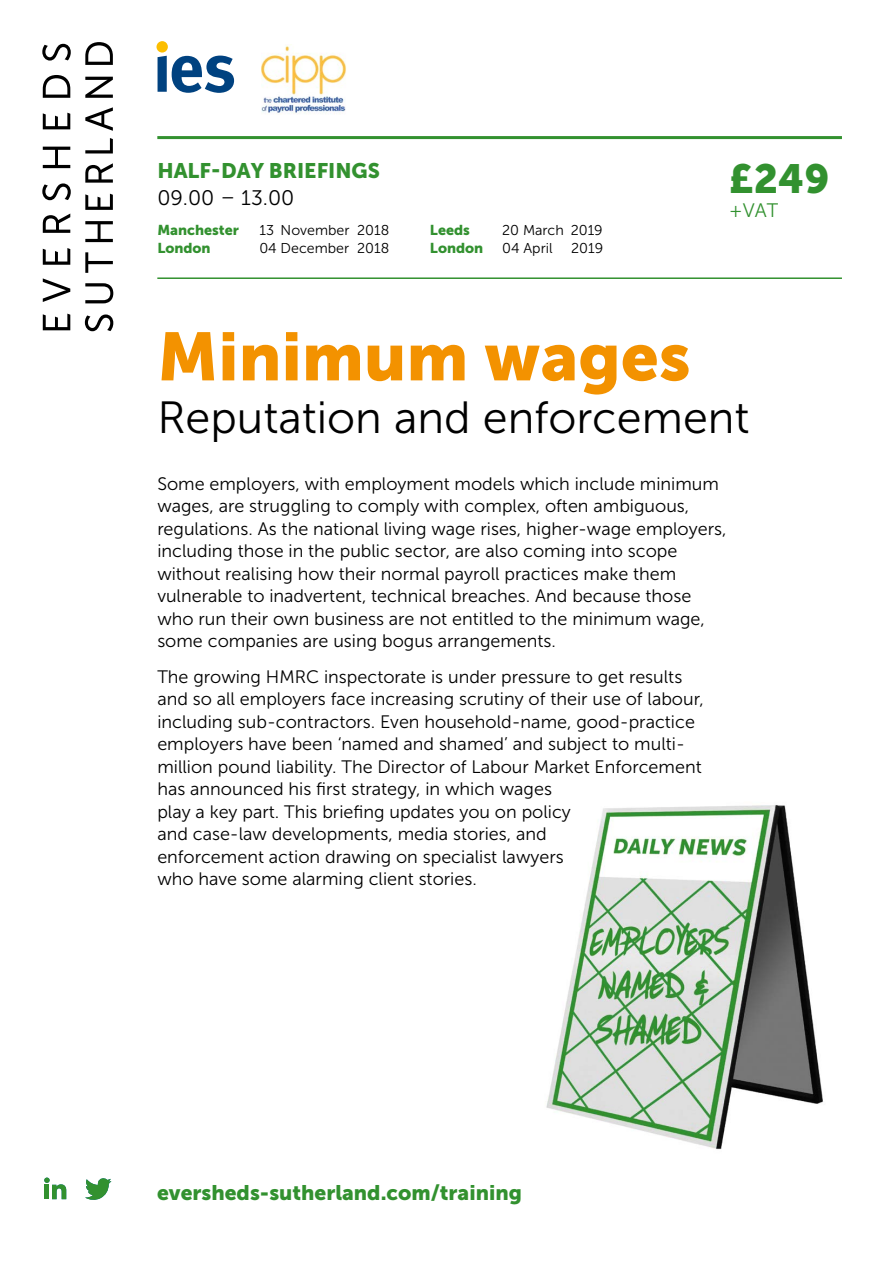
<style>
.page{position:relative;width:893px;height:1263px;background:#fff}
.page>*{position:absolute;margin:0;border:0;box-sizing:border-box;transform-origin:0 0}
.t1{font:67.5px "Museo Sans 900";color:#f39200}
.t2{font:45px "Museo Sans 300";color:#000}
.t3{font:40.5px "Museo Sans 900";color:#32912f}
.Body_Copy{font:21px/27px "Museo Sans 900";color:#32912f}
.t4{font:19.5px "Museo Sans 300";color:#32912f}
.Body_copy_-_MS_300_9{font:18px/22.5px "Museo Sans 300";color:#000}
.t5{font:14.25px "Museo Sans 300";color:#000}
.t6{font:14.25px "Museo Sans 900";color:#32912f}
.s1{font-family:"Museo Sans 300";color:#000}
</style>
<div class="page">
<img style="left:546px;top:805px;width:277px;height:345px">
<svg style="left:43px;top:314px;width:27px;height:16px"></svg>
<svg style="left:43px;top:278px;width:27px;height:24px"></svg>
<svg style="left:43px;top:248px;width:27px;height:17px"></svg>
<svg style="left:43px;top:213px;width:27px;height:20px"></svg>
<svg style="left:43px;top:147px;width:27px;height:21px"></svg>
<svg style="left:43px;top:113px;width:27px;height:16px"></svg>
<svg style="left:43px;top:75px;width:27px;height:23px"></svg>
<svg style="left:85px;top:283px;width:28px;height:20px"></svg>
<svg style="left:85px;top:252px;width:28px;height:21px"></svg>
<svg style="left:85px;top:221px;width:28px;height:21px"></svg>
<svg style="left:85px;top:194px;width:28px;height:16px"></svg>
<svg style="left:85px;top:163px;width:28px;height:20px"></svg>
<svg style="left:85px;top:138px;width:28px;height:15px"></svg>
<svg style="left:85px;top:107px;width:28px;height:24px"></svg>
<svg style="left:85px;top:77px;width:28px;height:21px"></svg>
<svg style="left:85px;top:42px;width:28px;height:23px"></svg>
<svg style="left:42px;top:183px;width:29px;height:17px"></svg>
<svg style="left:42px;top:44px;width:29px;height:17px"></svg>
<svg style="left:85px;top:314px;width:28px;height:17px"></svg>
<svg style="left:85px;top:1178px;width:26px;height:22px"></svg>
<svg style="left:44px;top:1177px;width:22px;height:22px"></svg>
<hr style="left:157px;top:277px;width:685px;height:2px;background:#32912f">
<hr style="left:157px;top:136px;width:685px;height:3px;background:#32912f">
<div style="left:156px;top:41px;width:12px;height:12px;background:#fcbe00;border-radius:50%"></div>
<svg style="left:158px;top:56px;width:76px;height:37px"></svg>
<img style="left:261px;top:45px;width:85px;height:69px">
<p class="Body_Copy" style="left:157px;top:157px;width:224px">HALF-DAY BRIEFINGS<br><span class="s1">09.00 – 13.00</span></p>
<p class="t3" style="left:729px;top:156px;width:102px">£249</p>
<p class="t4" style="left:729px;top:200px;width:50px">+VAT</p>
<p class="t6" style="left:157px;top:222px;width:83px">Manchester</p>
<p class="t5" style="left:259px;top:223px;width:131px">13 November 2018</p>
<p class="t6" style="left:157px;top:240px;width:55px">London</p>
<p class="t5" style="left:259px;top:241px;width:131px">04 December 2018</p>
<p class="t6" style="left:430px;top:222px;width:41px">Leeds</p>
<p class="t5" style="left:502px;top:223px;width:102px">20 March 2019</p>
<p class="t6" style="left:430px;top:240px;width:55px">London</p>
<p class="t5" style="left:502px;top:241px;width:52px">04 April</p>
<p class="t5" style="left:571px;top:241px;width:34px">2019</p>
<p class="t1" style="left:157px;top:318px;width:535px">Minimum wages</p>
<p class="t2" style="left:157px;top:393px;width:594px">Reputation and enforcement</p>
<p class="Body_copy_-_MS_300_9" style="left:157px;top:472px;width:571px">Some employers, with employment models which include minimum wages, are struggling to comply with complex, often ambiguous, regulations. As the national living wage rises, higher-wage employers, including those in the public sector, are also coming into scope without realising how their normal payroll practices make them vulnerable to inadvertent, technical breaches. And because those who run their own business are not entitled to the minimum wage, some companies are using bogus arrangements.</p>
<p class="Body_copy_-_MS_300_9" style="left:157px;top:665px;width:526px">The growing HMRC inspectorate is under pressure to get results</p>
<p class="Body_copy_-_MS_300_9" style="left:157px;top:688px;width:548px">and so all employers face increasing scrutiny of their use of labour,</p>
<p class="Body_copy_-_MS_300_9" style="left:157px;top:710px;width:539px">including sub-contractors. Even household-name, good-practice</p>
<p class="Body_copy_-_MS_300_9" style="left:157px;top:733px;width:546px">employers have been ‘named and shamed’ and subject to multi&shy;million pound liability. The Director of Labour Market Enforcement has announced his first strategy, in which wages<br>play a key part. This briefing updates you on policy<br>and case-law developments, media stories, and<br>enforcement action drawing on specialist lawyers<br>who have some alarming client stories.</p>
<p class="Body_Copy" style="left:157px;top:1179px;width:366px">eversheds-sutherland.com/training</p>
</div>
